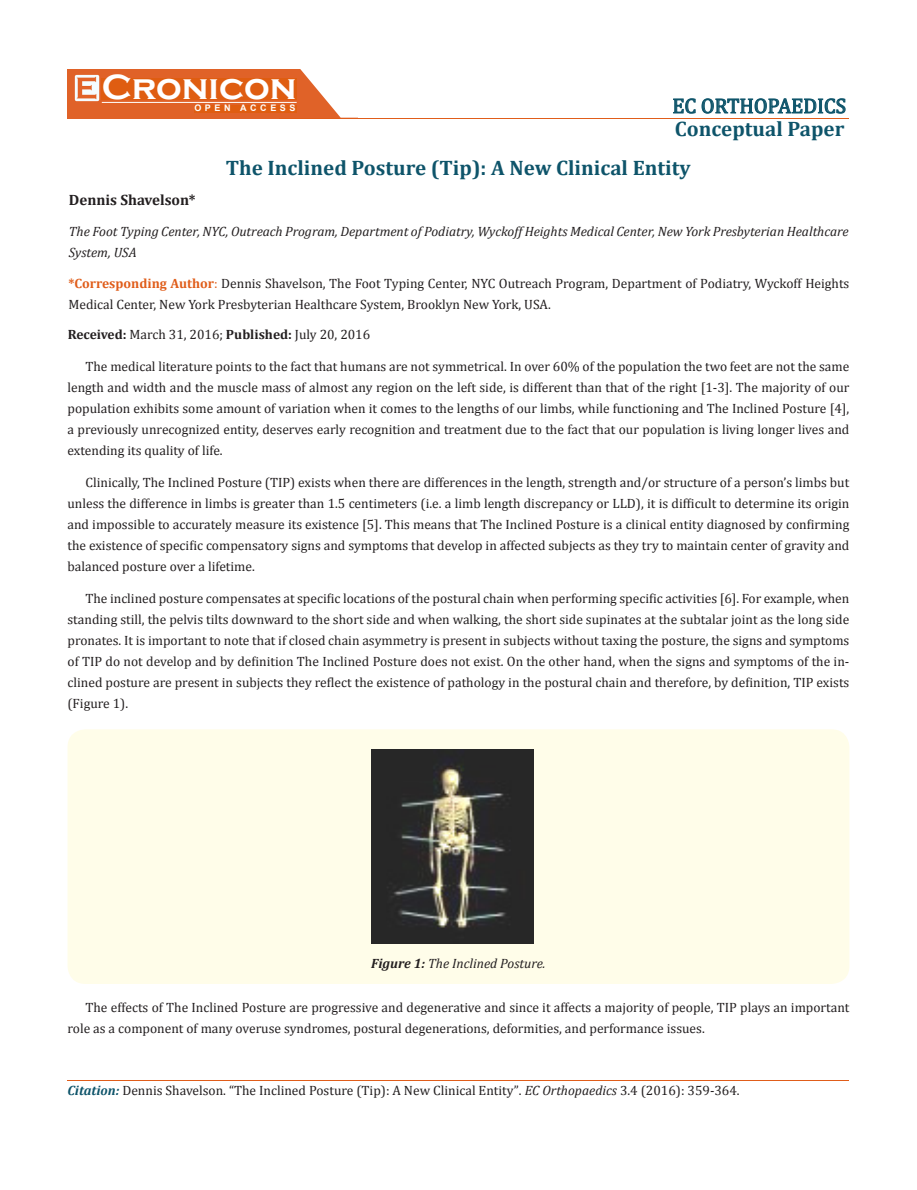
<style>
.page{position:relative;width:917px;height:1190px;background:#fff}
.page>*{position:absolute;margin:0;border:0;box-sizing:border-box;transform-origin:0 0}
.t1{font:700 36px "Copperplate Gothic";color:#fff}
.t2{font:700 21px "Cambria";color:#0e546a}
.t3{font:21px "Cambria";color:#0e546a}
.t4{font:700 15px "Cambria";color:#231f20}
.t5{font:13.5px/21px "Cambria";color:#231f20;text-align:justify}
.t6{font:italic 13.5px/21px "Cambria";color:#231f20}
.t7{font:700 9px "Arial";letter-spacing:.4em;color:#fff}
.s1{font-weight:700;color:#e05d1a}
.s2{color:#e05d1a}
.s3{font-weight:700}
.s4{font-weight:700;font-style:italic;color:#0e546a}
.s5{font-size:13.35px}
.s6{font-style:italic}
</style>
<div class="page">
<div style="left:67px;top:70px;width:290px;height:49px;background:#e06228"></div>
<svg style="left:300px;top:69px;width:58px;height:49px"></svg>
<img style="left:75px;top:75px;width:24px;height:26px">
<div style="left:102px;top:79px;width:195px;height:21px;background:#df5d11"></div>
<div style="left:194px;top:105px;width:103px;height:7px;background:#df5d11"></div>
<svg style="left:673px;top:98px;width:172px;height:16px"></svg>
<hr style="left:102px;top:102px;width:194px;height:1px;background:#fff">
<hr style="left:279px;top:118px;width:569px;height:1px;background:#e05d1a">
<hr style="left:67px;top:1080px;width:782px;height:1px;background:#e05d1a">
<div style="left:67px;top:729px;width:782px;height:255px;background:#fffde9;border-radius:18px"></div>
<img style="left:371px;top:749px;width:162px;height:194px">
<p class="t1" style="left:102px;top:68px;width:196px">Cronicon</p>
<p class="t7" style="left:194px;top:102px;width:103px">OPEN ACCESS</p>
<p class="t3" style="left:672px;top:93px;width:175px">EC ORTHOPAEDICS</p>
<p class="t2" style="left:675px;top:114px;width:171px">Conceptual Paper</p>
<p class="t2" style="left:226px;top:153px;width:466px">The Inclined Posture (Tip): A New Clinical Entity</p>
<p class="t4" style="left:69px;top:189px;width:128px">Dennis Shavelson*</p>
<p class="t6" style="left:69px;top:220px;width:781px">The Foot Typing Center, NYC, Outreach Program, Department of Podiatry, Wyckoff Heights Medical Center, New York Presbyterian Healthcare<br>System, USA</p>
<p class="t5" style="left:68px;top:273px;width:782px"><span class="s1">*Corresponding Author</span><span class="s2">:</span> Dennis Shavelson, The Foot Typing Center, NYC Outreach Program, Department of Podiatry, Wyckoff Heights<br>Medical Center, New York Presbyterian Healthcare System, Brooklyn New York, USA.</p>
<p class="t5" style="left:68px;top:324px;width:304px"><span class="s3">Received:</span> March 31, 2016; <span class="s3">Published:</span> July 20, 2016</p>
<p class="t5" style="left:67px;top:356px;width:783px;text-indent:18px">The medical literature points to the fact that humans are not symmetrical. In over 60% of the population the two feet are not the same length and width and the muscle mass of almost any region on the left side, is different than that of the right [1-3]. The majority of our population exhibits some amount of variation when it comes to the lengths of our limbs, while functioning and The Inclined Posture [4], a previously unrecognized entity, deserves early recognition and treatment due to the fact that our population is living longer lives and extending its quality of life.</p>
<p class="t5" style="left:67px;top:472px;width:783px;text-indent:18px">Clinically, The Inclined Posture (TIP) exists when there are differences in the length, strength and/or structure of a person’s limbs but unless the difference in limbs is greater than 1.5 centimeters (i.e. a limb length discrepancy or LLD), it is difficult to determine its origin and impossible to accurately measure its existence [5]. This means that The Inclined Posture is a clinical entity diagnosed by confirming the existence of specific compensatory signs and symptoms that develop in affected subjects as they try to maintain center of gravity and balanced posture over a lifetime.</p>
<p class="t5" style="left:67px;top:587px;width:783px;text-indent:18px">The inclined posture compensates at specific locations of the postural chain when performing specific activities [6]. For example, when standing still, the pelvis tilts downward to the short side and when walking, the short side supinates at the subtalar joint as the long side pronates. It is important to note that if closed chain asymmetry is present in subjects without taxing the posture, the signs and symptoms of TIP do not develop and by definition The Inclined Posture does not exist. On the other hand, when the signs and symptoms of the in&shy;clined posture are present in subjects they reflect the existence of pathology in the postural chain and therefore, by definition, TIP exists (Figure 1).</p>
<p class="t6" style="left:371px;top:952px;width:176px"><span class="s3">Figure 1:</span> The Inclined Posture.</p>
<p class="t5" style="left:67px;top:997px;width:783px;text-indent:18px">The effects of The Inclined Posture are progressive and degenerative and since it affects a majority of people, TIP plays an important role as a component of many overuse syndromes, postural degenerations, deformities, and performance issues.</p>
<p class="t5" style="left:67px;top:1079px;width:673px"><span class="s4">Citation:</span> Dennis Shavelson. “The Inclined Posture (Tip): A New Clinical Entity”<span class="s5">.</span> <span class="s6">EC Orthopaedics</span> <span class="s5">3</span>.4 (2016): 359-364.</p>
</div>
